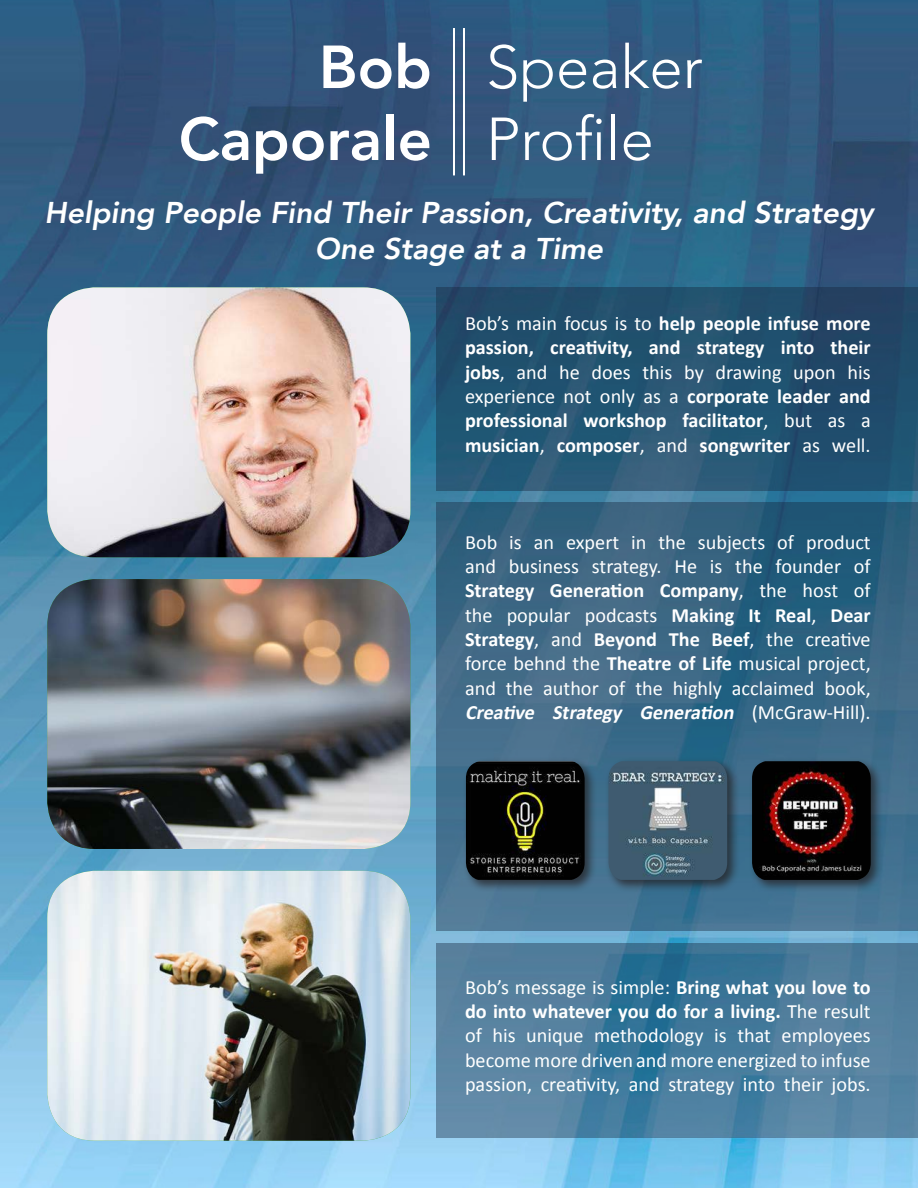
<style>
.page{position:relative;width:918px;height:1188px;background:#fff}
.page>*{position:absolute;margin:0;border:0;box-sizing:border-box;transform-origin:0 0}
.t1{font:300 60px/72px "Avenir";color:#fff}
.t2{font:800 60px/72px "Avenir";color:#fff;text-align:right}
.t3{font:italic 800 30px/36px "Avenir";color:#fff;text-align:center}
.t4{font:20.25px/24.3px "Calibri";color:#fff;text-align:justify}
.t5{font:700 20.25px/24.3px "Calibri";color:#fff;text-align:justify}
.s1{font-weight:400}
.s2{font-weight:700}
.s3{font-weight:700;font-style:italic}
</style>
<div class="page">
<img style="left:0;top:0;width:918px;height:1188px">
<svg style="left:436px;top:287px;width:482px;height:203px;fill:#215270"></svg>
<svg style="left:436px;top:943px;width:482px;height:195px"></svg>
<svg style="left:436px;top:503px;width:482px;height:428px"></svg>
<img style="left:47px;top:287px;width:363px;height:270px">
<img style="left:47px;top:579px;width:363px;height:270px">
<img style="left:47px;top:871px;width:363px;height:270px">
<hr style="left:463px;top:28px;width:2px;height:147px;background:#fff">
<hr style="left:453px;top:28px;width:2px;height:147px;background:#fff">
<div style="left:463px;top:758px;width:135px;height:135px;background:#231f20;opacity:.74"></div>
<img style="left:466px;top:761px;width:119px;height:119px">
<div style="left:749px;top:758px;width:135px;height:135px;background:#231f20;opacity:.74"></div>
<img style="left:752px;top:761px;width:119px;height:119px">
<div style="left:605px;top:758px;width:135px;height:135px;background:#231f20;opacity:.74"></div>
<img style="left:609px;top:761px;width:118px;height:119px">
<h1 class="t2" style="left:179px;top:36px;width:255px">Bob<br>Caporale</h1>
<h1 class="t1" style="left:486px;top:36px;width:218px">Speaker<br>Profile</h1>
<h2 class="t3" style="left:44px;top:197px;width:831px">Helping People Find Their Passion, Creativity, and Strategy<br>One Stage at a Time</h2>
<p class="t5" style="left:465px;top:313px;width:407px"><span class="s1">Bob’s main focus is to</span> help people infuse more passion, creativity, and strategy into their jobs<span class="s1">, and he does this by drawing upon his experience not only as a</span> corporate leader and professional workshop facilitator<span class="s1">, but as a </span>musician<span class="s1">,</span> composer<span class="s1">, and</span> songwriter <span class="s1">as well.</span></p>
<p class="t4" style="left:465px;top:531px;width:407px">Bob is an expert in the subjects of product and business strategy. He is the founder of <span class="s2">Strategy Generation Company</span>, the host of the popular podcasts <span class="s2">Making It Real</span>, <span class="s2">Dear Strategy</span>, and <span class="s2">Beyond The Beef</span>, the creative force behnd the <span class="s2">Theatre of Life</span> musical project, and the author of the highly acclaimed book, <span class="s3">Creative Strategy Generation</span> ( M c G r a w - H i l l ) .</p>
<p class="t4" style="left:465px;top:976px;width:407px">Bob’s message is simple: <span class="s2">Bring what you love to do into whatever you do for a living.</span> The result of his unique methodology is that employees become more driven and more energized to infuse passion, creativity, and strategy into their jobs.</p>
</div>
